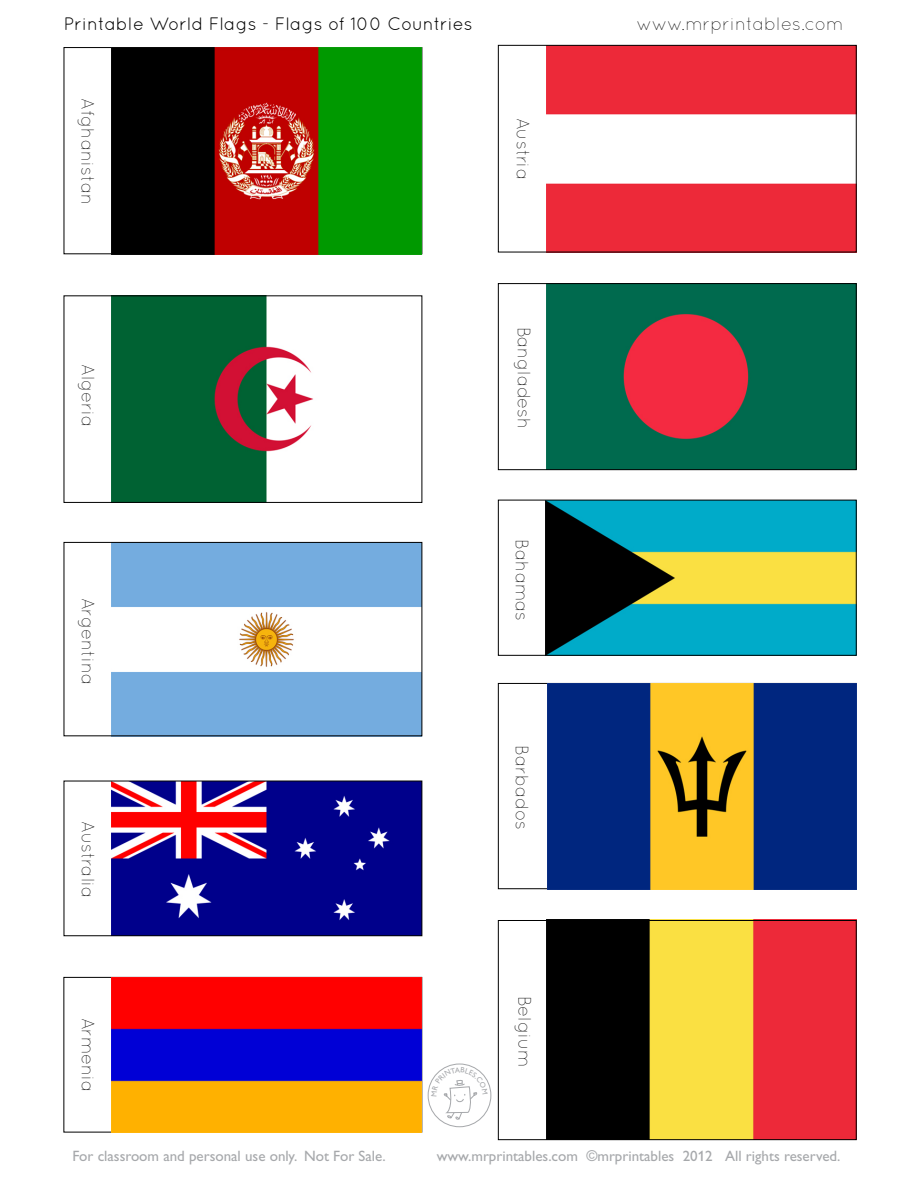
<style>
.page{position:relative;width:918px;height:1188px;background:#fff}
.page>*{position:absolute;margin:0;border:0;box-sizing:border-box;transform-origin:0 0}
.t1{font:300 18px "Quicksand";color:#000}
.t2{font:18px "Quicksand";color:#000}
.t3{font:15px "Gill Alt One";color:#a6a8ab}
</style>
<div class="page">
<img style="left:112px;top:544px;width:308px;height:190px">
<div style="left:64px;top:542px;width:358px;height:194px;border:1px solid #000"></div>
<img style="left:112px;top:783px;width:308px;height:151px">
<div style="left:64px;top:781px;width:358px;height:155px;border:1px solid #000"></div>
<img style="left:546px;top:47px;width:308px;height:203px">
<div style="left:498px;top:45px;width:358px;height:207px;border:1px solid #000"></div>
<img style="left:546px;top:285px;width:308px;height:183px">
<div style="left:498px;top:283px;width:358px;height:187px;border:1px solid #000"></div>
<img style="left:546px;top:922px;width:308px;height:216px">
<div style="left:498px;top:920px;width:358px;height:220px;border:1px solid #000"></div>
<img style="left:545px;top:502px;width:309px;height:151px">
<img style="left:112px;top:48px;width:310px;height:206px">
<img style="left:112px;top:298px;width:201px;height:203px">
<div style="left:64px;top:296px;width:358px;height:207px;border:1px solid #000"></div>
<svg style="left:428px;top:1064px;width:63px;height:63px"></svg>
<div style="left:428px;top:1064px;width:63px;height:63px;border:1px solid #a6a8ab;border-radius:50%"></div>
<img style="left:111px;top:977px;width:311px;height:155px">
<img style="left:548px;top:683px;width:308px;height:206px">
<svg style="left:431px;top:1067px;width:57px;height:53px"></svg>
<p class="t2" style="left:64px;top:13px;width:410px">Printable World Flags - Flags of 100 Countries</p>
<p class="t1" style="left:98px;top:98px;width:108px;rotate:90deg">Afghanistan</p>
<p class="t1" style="left:533px;top:118px;width:63px;rotate:90deg">Austria</p>
<p class="t1" style="left:99px;top:364px;width:64px;rotate:90deg">Algeria</p>
<p class="t1" style="left:99px;top:598px;width:89px;rotate:90deg">Argentina</p>
<p class="t1" style="left:99px;top:821px;width:79px;rotate:90deg">Australia</p>
<p class="t1" style="left:99px;top:1018px;width:76px;rotate:90deg">Armenia</p>
<p class="t1" style="left:535px;top:327px;width:104px;rotate:90deg">Bangladesh</p>
<p class="t1" style="left:532px;top:539px;width:83px;rotate:90deg">Bahamas</p>
<p class="t1" style="left:532px;top:745px;width:86px;rotate:90deg">Barbados</p>
<p class="t1" style="left:535px;top:996px;width:73px;rotate:90deg">Belgium</p>
<p class="t1" style="left:636px;top:13px;width:208px">www.mrprintables.com</p>
<p class="t3" style="left:72px;top:1148px;width:315px">For classroom and personal use only. Not For Sale.</p>
<p class="t3" style="left:437px;top:1148px;width:405px">www.mrprintables.com ©mrprintables 2012 All rights reserved.</p>
</div>
